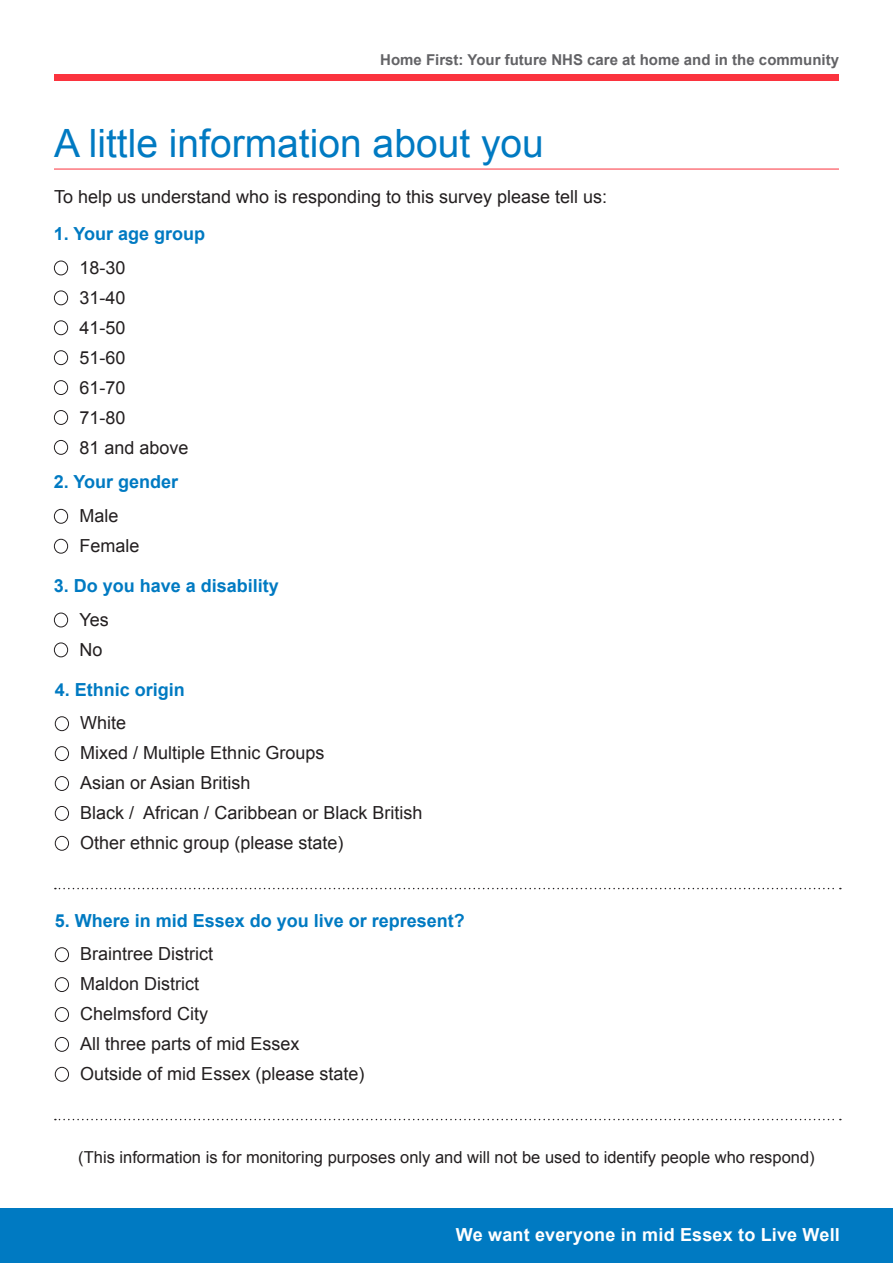
<style>
.page{position:relative;width:893px;height:1263px;background:#fff}
.page>*{position:absolute;margin:0;border:0;box-sizing:border-box;transform-origin:0 0}
.t1{font:39px "Arial";color:#007ac2}
.Main_body_text{font:18px "Arial";color:#231f20}
.Main_body_text-2{font:700 18px "Arial";color:#007ac2}
.t2{font:700 18px "Arial";letter-spacing:.01em;color:#fff}
.Main_body_text-3{font:16.5px "Arial";color:#231f20}
.t3{font:700 15px "Arial";color:#636366}
</style>
<div class="page">
<div style="left:0;top:1209px;width:893px;height:54px;background:#007ac2"></div>
<div style="left:54px;top:74px;width:785px;height:7px;background:#fb333e"></div>
<hr style="left:54px;top:169px;width:785px;height:1px;background:#fb333e">
<div style="left:54px;top:261px;width:14px;height:14px;border:1px solid #231f20;border-radius:50%"></div>
<div style="left:54px;top:291px;width:14px;height:14px;border:1px solid #231f20;border-radius:50%"></div>
<div style="left:54px;top:320px;width:14px;height:15px;border:1px solid #231f20;border-radius:50%"></div>
<div style="left:54px;top:350px;width:14px;height:15px;border:1px solid #231f20;border-radius:50%"></div>
<div style="left:54px;top:380px;width:14px;height:15px;border:1px solid #231f20;border-radius:50%"></div>
<div style="left:54px;top:410px;width:14px;height:15px;border:1px solid #231f20;border-radius:50%"></div>
<div style="left:54px;top:440px;width:14px;height:15px;border:1px solid #231f20;border-radius:50%"></div>
<div style="left:54px;top:509px;width:14px;height:15px;border:1px solid #231f20;border-radius:50%"></div>
<div style="left:54px;top:539px;width:14px;height:14px;border:1px solid #231f20;border-radius:50%"></div>
<div style="left:54px;top:613px;width:14px;height:14px;border:1px solid #231f20;border-radius:50%"></div>
<div style="left:54px;top:643px;width:14px;height:14px;border:1px solid #231f20;border-radius:50%"></div>
<div style="left:55px;top:716px;width:14px;height:15px;border:1px solid #231f20;border-radius:50%"></div>
<div style="left:55px;top:746px;width:14px;height:15px;border:1px solid #231f20;border-radius:50%"></div>
<div style="left:55px;top:776px;width:14px;height:15px;border:1px solid #231f20;border-radius:50%"></div>
<div style="left:55px;top:806px;width:14px;height:15px;border:1px solid #231f20;border-radius:50%"></div>
<div style="left:55px;top:836px;width:14px;height:15px;border:1px solid #231f20;border-radius:50%"></div>
<svg style="left:55px;top:888px;width:786px;height:1px"></svg>
<div style="left:55px;top:947px;width:14px;height:15px;border:1px solid #231f20;border-radius:50%"></div>
<div style="left:55px;top:977px;width:14px;height:15px;border:1px solid #231f20;border-radius:50%"></div>
<div style="left:55px;top:1007px;width:14px;height:15px;border:1px solid #231f20;border-radius:50%"></div>
<div style="left:55px;top:1037px;width:14px;height:15px;border:1px solid #231f20;border-radius:50%"></div>
<div style="left:55px;top:1067px;width:14px;height:14px;border:1px solid #231f20;border-radius:50%"></div>
<svg style="left:55px;top:1119px;width:786px;height:1px"></svg>
<p class="t3" style="left:380px;top:50px;width:460px">Home First: Your future NHS care at home and in the community</p>
<p class="t1" style="left:54px;top:118px;width:491px">A little information about you</p>
<p class="Main_body_text" style="left:54px;top:185px;width:555px">To help us understand who is responding to this survey please tell us:</p>
<p class="Main_body_text-2" style="left:54px;top:222px;width:153px">1. Your age group</p>
<p class="Main_body_text" style="left:79px;top:255px;width:48px">18-30</p>
<p class="Main_body_text" style="left:79px;top:285px;width:48px">31-40</p>
<p class="Main_body_text" style="left:79px;top:315px;width:48px">41-50</p>
<p class="Main_body_text" style="left:79px;top:345px;width:48px">51-60</p>
<p class="Main_body_text" style="left:79px;top:375px;width:48px">61-70</p>
<p class="Main_body_text" style="left:79px;top:405px;width:48px">71-80</p>
<p class="Main_body_text" style="left:79px;top:435px;width:111px">81 and above</p>
<p class="Main_body_text-2" style="left:54px;top:470px;width:126px">2. Your gender</p>
<p class="Main_body_text" style="left:79px;top:504px;width:41px">Male</p>
<p class="Main_body_text" style="left:79px;top:534px;width:62px">Female</p>
<p class="Main_body_text-2" style="left:54px;top:574px;width:227px">3. Do you have a disability</p>
<p class="Main_body_text" style="left:79px;top:607px;width:31px">Yes</p>
<p class="Main_body_text" style="left:79px;top:637px;width:25px">No</p>
<p class="Main_body_text-2" style="left:55px;top:677px;width:132px">4. Ethnic origin</p>
<p class="Main_body_text" style="left:80px;top:711px;width:48px">White</p>
<p class="Main_body_text" style="left:80px;top:741px;width:246px">Mixed / Multiple Ethnic Groups</p>
<p class="Main_body_text" style="left:80px;top:771px;width:172px">Asian or Asian British</p>
<p class="Main_body_text" style="left:80px;top:801px;width:344px">Black / African / Caribbean or Black British</p>
<p class="Main_body_text" style="left:80px;top:831px;width:265px">Other ethnic group (please state)</p>
<p class="Main_body_text-2" style="left:55px;top:908px;width:412px">5. Where in mid Essex do you live or represent?</p>
<p class="Main_body_text" style="left:80px;top:942px;width:135px">Braintree District</p>
<p class="Main_body_text" style="left:80px;top:972px;width:121px">Maldon District</p>
<p class="Main_body_text" style="left:80px;top:1002px;width:130px">Chelmsford City</p>
<p class="Main_body_text" style="left:80px;top:1032px;width:221px">All three parts of mid Essex</p>
<p class="Main_body_text" style="left:80px;top:1062px;width:286px">Outside of mid Essex (please state)</p>
<p class="Main_body_text-3" style="left:78px;top:1146px;width:738px">(This information is for monitoring purposes only and will not be used to identify people who respond)</p>
<p class="t2" style="left:456px;top:1222px;width:385px">We want everyone in mid Essex to Live Well</p>
</div>
